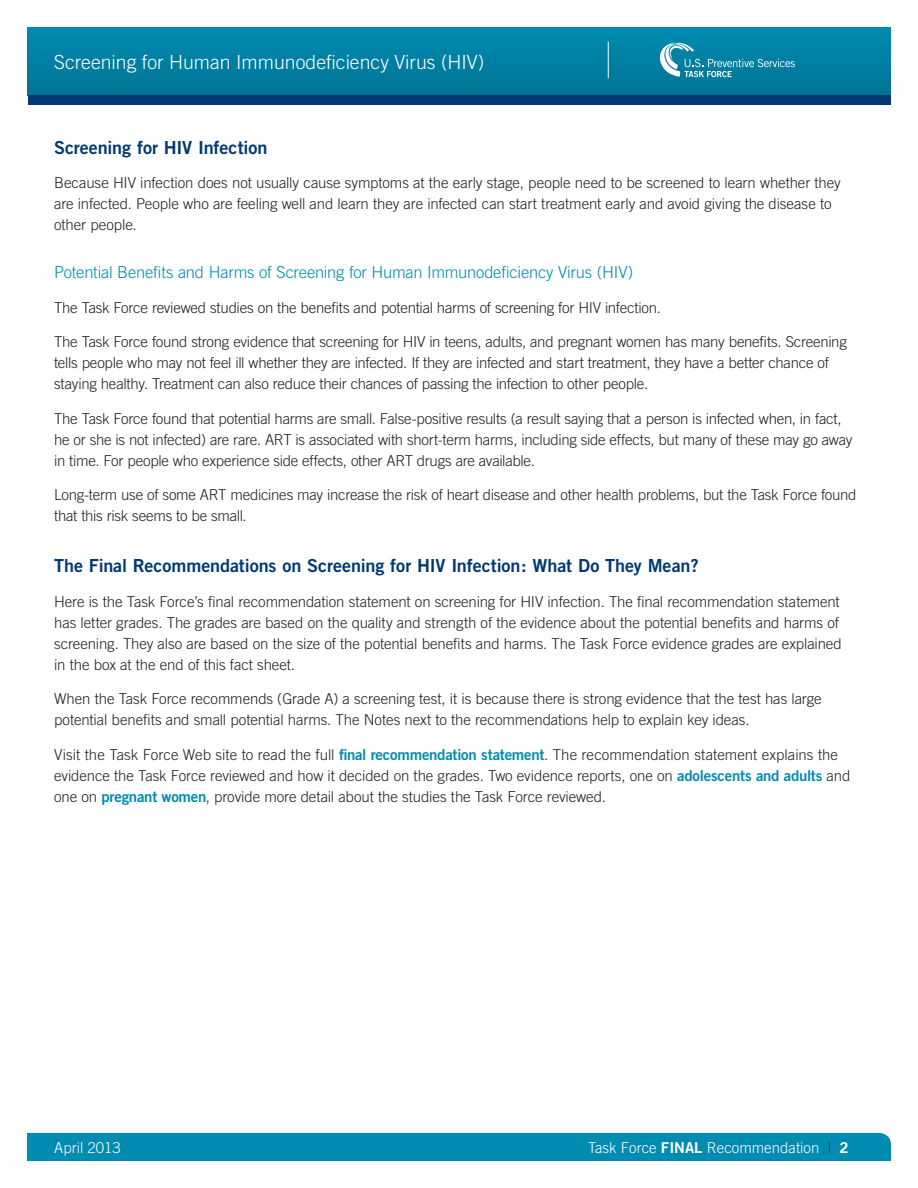
<style>
.page{position:relative;width:918px;height:1188px;background:#fff}
.page>*{position:absolute;margin:0;border:0;box-sizing:border-box;transform-origin:0 0}
.t1{font:300 19.5px "Trade Gothic";color:#fff}
.t2{font:18px "Trade Gothic Bold Two";letter-spacing:-.005em;color:#013874}
.t3{font:300 16.5px "Trade Gothic";letter-spacing:-.015em;color:#008bb0}
.t4{font:300 15px/21px "Trade Gothic";letter-spacing:-.01em;color:#231f20}
.t5{font:300 15px "Trade Gothic";color:#fff}
.s1{font-family:"Trade Gothic Bold Two";font-weight:400;color:#008bb0}
.s2{font-family:"Trade Gothic Bold Two";font-weight:400}
.s3{color:#013874}
</style>
<div class="page">
<div style="left:28px;top:27px;width:862px;height:68px;background:linear-gradient(to bottom,#008cb1,#007494)"></div>
<div style="left:28px;top:95px;width:862px;height:10px;background:#013874"></div>
<svg style="left:658px;top:43px;width:137px;height:34px;background:#2893b1"></svg>
<hr style="left:608px;top:42px;width:1px;height:36px;background:#fff">
<div style="left:27px;top:1133px;width:864px;height:28px;background:#008bb0"></div>
<h1 class="t1" style="left:54px;top:51px;width:432px">Screening for Human Immunodeficiency Virus (HIV)</h1>
<h1 class="t2" style="left:54px;top:136px;width:215px">Screening for HIV Infection</h1>
<p class="t4" style="left:54px;top:172px;width:788px">Because HIV infection does not usually cause symptoms at the early stage, people need to be screened to learn whether they are infected. People who are feeling well and learn they are infected can start treatment early and avoid giving the disease to other people.</p>
<h2 class="t3" style="left:54px;top:263px;width:581px">Potential Benefits and Harms of Screening for Human Immunodeficiency Virus (HIV)</h2>
<p class="t4" style="left:54px;top:297px;width:608px">The Task Force reviewed studies on the benefits and potential harms of screening for HIV infection.</p>
<p class="t4" style="left:54px;top:331px;width:794px">The Task Force found strong evidence that screening for HIV in teens, adults, and pregnant women has many benefits. Screening tells people who may not feel ill whether they are infected. If they are infected and start treatment, they have a better chance of staying healthy. Treatment can also reduce their chances of passing the infection to other people.</p>
<p class="t4" style="left:54px;top:408px;width:800px">The Task Force found that potential harms are small. False-positive results (a result saying that a person is infected when, in fact, he or she is not infected) are rare. ART is associated with short-term harms, including side effects, but many of these may go away in time. For people who experience side effects, other ART drugs are available.</p>
<p class="t4" style="left:54px;top:484px;width:804px">Long-term use of some ART medicines may increase the risk of heart disease and other health problems, but the Task Force found that this risk seems to be small.</p>
<h1 class="t2" style="left:54px;top:555px;width:646px">The Final Recommendations on Screening for HIV Infection: What Do They Mean?</h1>
<p class="t4" style="left:54px;top:591px;width:789px">Here is the Task Force’s final recommendation statement on screening for HIV infection. The final recommendation statement has letter grades. The grades are based on the quality and strength of the evidence about the potential benefits and harms of screening. They also are based on the size of the potential benefits and harms. The Task Force evidence grades are explained in the box at the end of this fact sheet.</p>
<p class="t4" style="left:54px;top:688px;width:769px">When the Task Force recommends (Grade A) a screening test, it is because there is strong evidence that the test has large potential benefits and small potential harms. The Notes next to the recommendations help to explain key ideas.</p>
<p class="t4" style="left:54px;top:744px;width:798px">Visit the Task Force Web site to read the full <span class="s1">final recommendation statement</span>. The recommendation statement explains the evidence the Task Force reviewed and how it decided on the grades. Two evidence reports, one on <span class="s1">adolescents and adults</span> and one on <span class="s1">pregnant women</span>, provide more detail about the studies the Task Force reviewed.</p>
<p class="t5" style="left:54px;top:1138px;width:68px">April 2013</p>
<p class="t5" style="left:588px;top:1138px;width:262px">Task Force <span class="s2">FINAL</span> Recommendation <span class="s3">|</span> <span class="s2">2</span></p>
</div>
